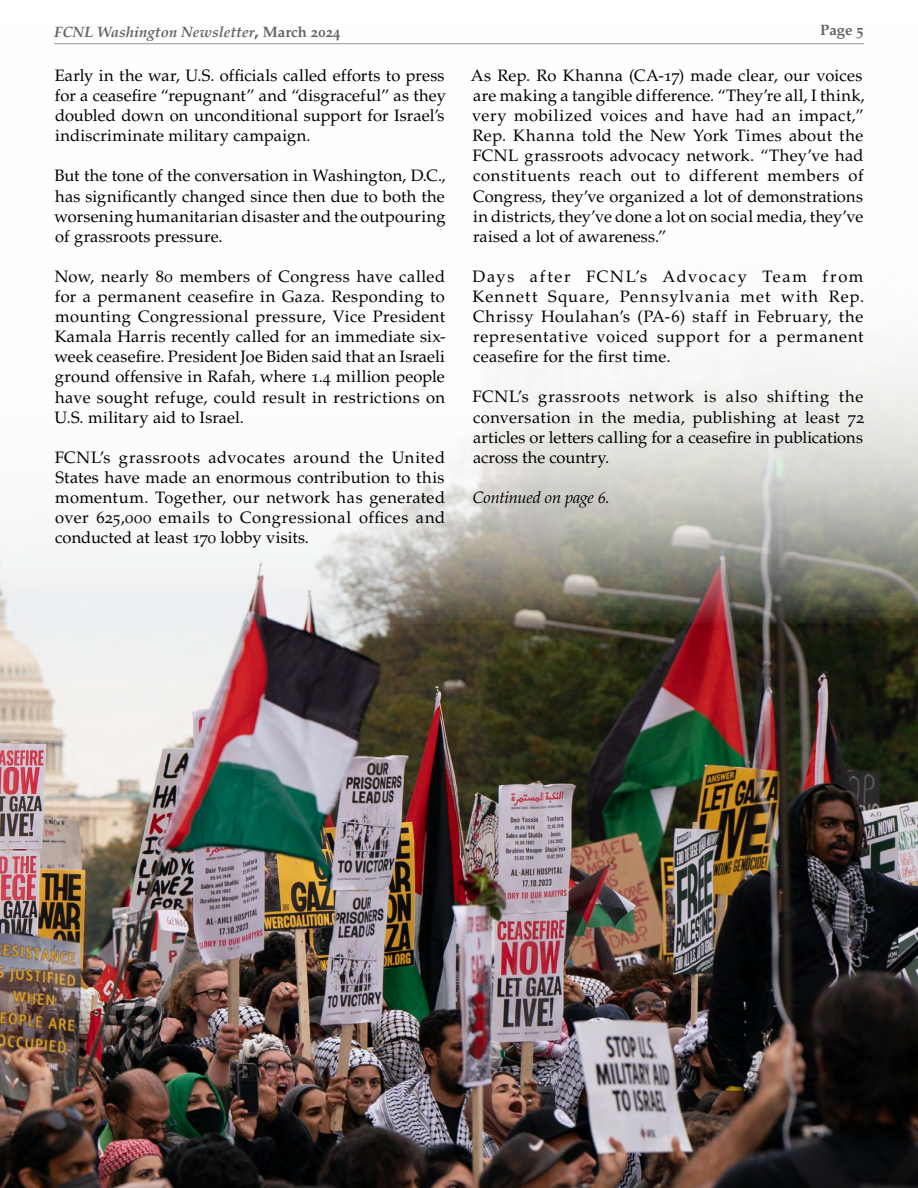
<style>
.page{position:relative;width:918px;height:1188px;background:#fff}
.page>*{position:absolute;margin:0;border:0;box-sizing:border-box;transform-origin:0 0}
.t1{font:16.5px/20.1px "Palatino LT Std";letter-spacing:.02em;color:#000;text-align:justify}
.t2{font:italic 16.5px "Palatino LT Std";letter-spacing:-.015em;color:#000}
.t3{font:italic 700 15px "Palatino LT Std";color:#636466}
.t4{font:700 15px "Palatino LT Std";color:#636466}
.s1{font-weight:900;font-style:normal}
.s2{font-style:normal}
</style>
<div class="page">
<img style="left:0;top:624px;width:918px;height:564px">
<svg style="left:0;top:44px;width:918px;height:580px"></svg>
<hr style="left:0;top:0;width:2px;height:534px;background:#fff">
<hr style="left:54px;top:43px;width:810px;height:1px;background:#939598">
<p class="t3" style="left:54px;top:23px;width:288px">FCNL Washington Newsletter<span class="s1">,</span> <span class="s2">March 2024</span></p>
<p class="t4" style="left:820px;top:21px;width:45px">Page 5</p>
<p class="t1" style="left:55px;top:66px;width:393px">Early in the war, U.S. officials called efforts to press for a ceasefire “repugnant” and “disgraceful” as they doubled down on unconditional support for Israel’s indiscriminate military campaign.</p>
<p class="t1" style="left:55px;top:166px;width:393px">But the tone of the conversation in Washington, D.C., has significantly changed since then due to both the worsening humanitarian disaster and the outpouring of grassroots pressure.</p>
<p class="t1" style="left:55px;top:267px;width:393px">Now, nearly 80 members of Congress have called for a permanent ceasefire in Gaza. Responding to mounting Congressional pressure, Vice President Kamala Harris recently called for an immediate six&shy;week ceasefire. President Joe Biden said that an Israeli ground offensive in Rafah, where 1.4 million people have sought refuge, could result in restrictions on U.S. military aid to Israel.</p>
<p class="t1" style="left:55px;top:447px;width:392px">FCNL’s grassroots advocates around the United States have made an enormous contribution to this momentum. Together, our network has generated over 625,000 emails to Congressional offices and conducted at least 170 lobby visits.</p>
<p class="t1" style="left:471px;top:66px;width:395px;text-align:left">As Rep. Ro Khanna (CA-17) made clear, our voices are making a tangible difference. “They’re all, I think, very mobilized voices and have had an impact,” Rep. Khanna told the New York Times about the FCNL grassroots advocacy network. “They’ve had constituents reach out to different members of Congress, they’ve organized a lot of demonstrations in districts, they’ve done a lot on social media, they’ve raised a lot of awareness.”</p>
<p class="t1" style="left:473px;top:267px;width:393px">Days after FCNL’s Advocacy Team from Kennett Square, Pennsylvania met with Rep.<br>Chrissy Houlahan’s (PA-6) staff in February, the representative voiced support for a permanent ceasefire for the first time.</p>
<p class="t1" style="left:473px;top:387px;width:393px">FCNL’s grassroots network is also shifting the conversation in the media, publishing at least 72 articles or letters calling for a ceasefire in publications across the country.</p>
<p class="t2" style="left:473px;top:488px;width:138px">Continued on page 6.</p>
</div>
